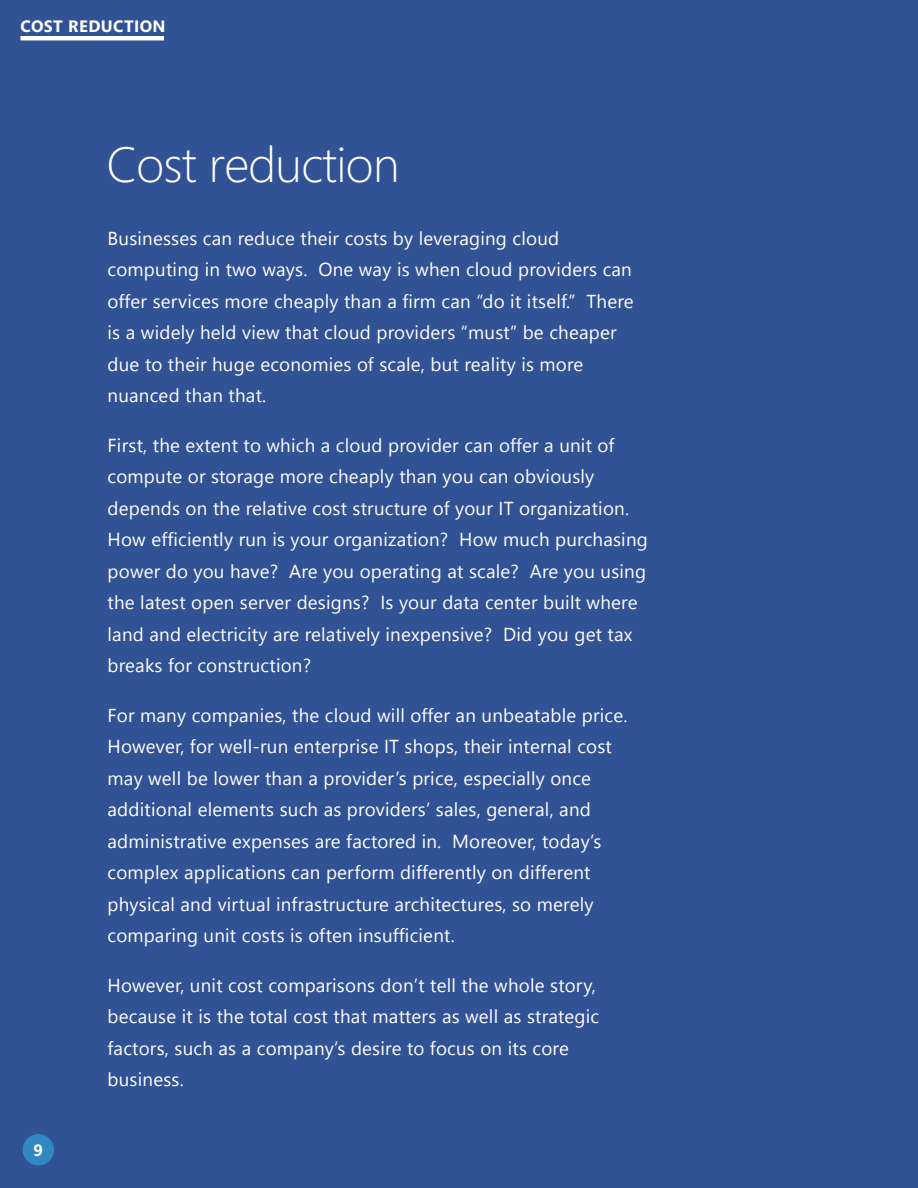
<style>
.page{position:relative;width:918px;height:1188px;background:#315294}
.page>*{position:absolute;margin:0;border:0;box-sizing:border-box;transform-origin:0 0}
.t1{font:300 49.5px "Segoe";letter-spacing:-.015em;color:#fff}
.t2{font:18.75px/31.5px "Segoe UI";letter-spacing:.01em;color:#fff}
.t3{font:700 16.5px "Segoe";letter-spacing:.025em;color:#fff}
</style>
<div class="page">
<hr style="left:21px;top:36px;width:143px;height:4px;background:#fff">
<div style="left:23px;top:1134px;width:31px;height:32px;background:#3187c0;border-radius:50%"></div>
<p class="t3" style="left:20px;top:14px;width:147px">COST REDUCTION</p>
<h1 class="t1" style="left:107px;top:130px;width:294px">Cost reduction</h1>
<p class="t3" style="left:34px;top:1138px;width:11px">9</p>
<p class="t2" style="left:108px;top:222px;width:528px">Businesses can reduce their costs by leveraging cloud computing in two ways. One way is when cloud providers can offer services more cheaply than a firm can “do it itself.” There is a widely held view that cloud providers “must” be cheaper due to their huge economies of scale, but reality is more nuanced than that.</p>
<p class="t2" style="left:108px;top:429px;width:542px">First, the extent to which a cloud provider can offer a unit of compute or storage more cheaply than you can obviously depends on the relative cost structure of your IT organization.<br>How efficiently run is your organization? How much purchasing power do you have? Are you operating at scale? Are you using the latest open server designs? Is your data center built where land and electricity are relatively inexpensive? Did you get tax breaks for construction?</p>
<p class="t2" style="left:108px;top:699px;width:521px">For many companies, the cloud will offer an unbeatable price.<br>However, for well-run enterprise IT shops, their internal cost may well be lower than a provider’s price, especially once additional elements such as providers’ sales, general, and administrative expenses are factored in. Moreover, today’s complex applications can perform differently on different physical and virtual infrastructure architectures, so merely comparing unit costs is often insufficient.</p>
<p class="t2" style="left:108px;top:969px;width:493px">However, unit cost comparisons don’t tell the whole story, because it is the total cost that matters as well as strategic factors, such as a company’s desire to focus on its core business.</p>
</div>
